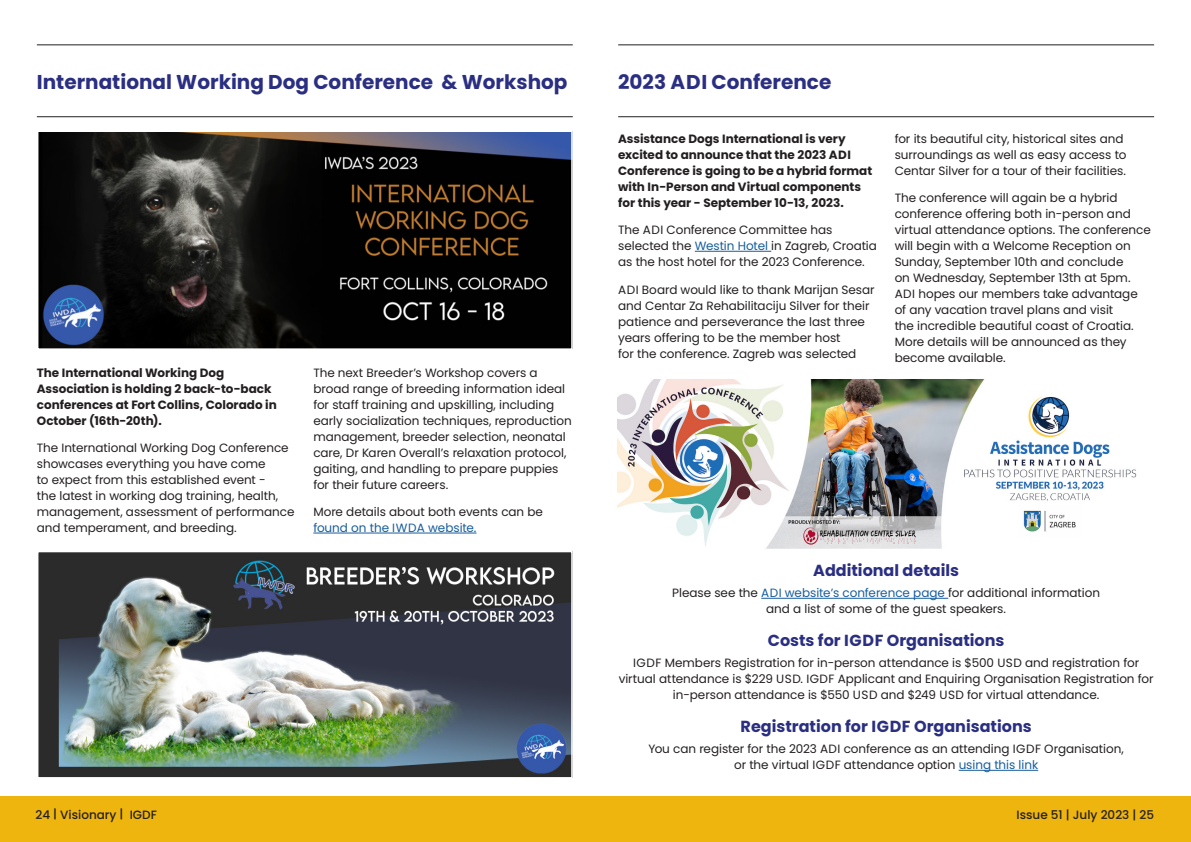
<style>
.page{position:relative;width:1191px;height:842px;background:#fff}
.page>*{position:absolute;margin:0;border:0;box-sizing:border-box;transform-origin:0 0}
.t1{font:700 20px "Poppins";color:#2b2f82}
.t2{font:700 16px "Poppins";color:#2b2f82}
.Body_text{font:12px/16px "Poppins";letter-spacing:-.005em;color:#231f20}
.Body_Bold{font:700 12px/16px "Poppins";color:#231f20}
.Body_text-2{font:700 12px/16px "Poppins";color:#231f20}
.t3{font:500 12px "Poppins";color:#231f20}
.s1{color:#175d9e}
</style>
<div class="page">
<div style="left:0;top:797px;width:1191px;height:45px;background:#eeb50e"></div>
<hr style="left:37px;top:44px;width:536px;height:1px;background:#231f20">
<hr style="left:618px;top:44px;width:536px;height:1px;background:#231f20">
<hr style="left:37px;top:116px;width:536px;height:1px;background:#231f20">
<hr style="left:313px;top:533px;width:163px;height:1px;background:#175d9e">
<img style="left:40px;top:133px;width:530px;height:214px">
<div style="left:37px;top:130px;width:536px;height:220px;border:2px solid #fff"></div>
<img style="left:40px;top:554px;width:530px;height:222px">
<div style="left:37px;top:551px;width:536px;height:228px;border:2px solid #fff"></div>
<hr style="left:618px;top:116px;width:536px;height:1px;background:#231f20">
<hr style="left:695px;top:251px;width:76px;height:1px;background:#175d9e">
<hr style="left:761px;top:598px;width:187px;height:1px;background:#175d9e">
<hr style="left:958px;top:770px;width:80px;height:1px;background:#175d9e">
<img style="left:618px;top:380px;width:519px;height:167px">
<div style="left:615px;top:377px;width:536px;height:173px;border:2px solid #fff"></div>
<h2 class="t1" style="left:37px;top:71px;width:532px">International Working Dog Conference &amp; Workshop</h2>
<p class="Body_text-2" style="left:37px;top:365px;width:241px">The International Working Dog Association is holding 2 back-to-back conferences at Fort Collins, Colorado in October (16th-20th).</p>
<p class="Body_text" style="left:37px;top:440px;width:259px">The International Working Dog Conference showcases everything you have come<br>to expect from this established event -<br>the latest in working dog training, health, management, assessment of performance and temperament, and breeding.</p>
<p class="Body_text" style="left:313px;top:365px;width:260px">The next Breeder’s Workshop covers a broad range of breeding information ideal for staff training and upskilling, including early socialization techniques, reproduction management, breeder selection, neonatal care, Dr Karen Overall’s relaxation protocol, gaiting, and handling to prepare puppies for their future careers.</p>
<p class="Body_text" style="left:313px;top:504px;width:231px">More details about both events can be <span class="s1">found on the IWDA website.</span></p>
<h2 class="t1" style="left:618px;top:71px;width:215px">2023 ADI Conference</h2>
<p class="Body_Bold" style="left:618px;top:131px;width:256px">Assistance Dogs International is very excited to announce that the 2023 ADI Conference is going to be a hybrid format with In-Person and Virtual components for this year - September 10-13, 2023.</p>
<p class="Body_text" style="left:618px;top:222px;width:260px">The ADI Conference Committee has selected the <span class="s1">Westin Hotel</span> in Zagreb, Croatia as the host hotel for the 2023 Conference.</p>
<p class="Body_text" style="left:618px;top:282px;width:258px">ADI Board would like to thank Marijan Sesar and Centar Za Rehabilitaciju Silver for their patience and perseverance the last three years offering to be the member host<br>for the conference. Zagreb was selected</p>
<p class="Body_text" style="left:894px;top:131px;width:233px">for its beautiful city, historical sites and surroundings as well as easy access to<br>Centar Silver for a tour of their facilities.</p>
<p class="Body_text" style="left:894px;top:190px;width:258px">The conference will again be a hybrid conference offering both in-person and virtual attendance options. The conference will begin with a Welcome Reception on Sunday, September 10th and conclude<br>on Wednesday, September 13th at 5pm.<br>ADI hopes our members take advantage of any vacation travel plans and visit<br>the incredible beautiful coast of Croatia.<br>More details will be announced as they become available.</p>
<h3 class="t2" style="left:813px;top:561px;width:147px">Additional details</h3>
<p class="Body_text" style="left:672px;top:585px;width:429px;text-align:center">Please see the <span class="s1">ADI website’s conference page</span> for additional information and a list of some of the guest speakers.</p>
<h3 class="t2" style="left:768px;top:631px;width:238px">Costs for IGDF Organisations</h3>
<p class="Body_text" style="left:618px;top:655px;width:536px;text-align:center">IGDF Members Registration for in-person attendance is $500 USD and registration for virtual attendance is $229 USD. IGDF Applicant and Enquiring Organisation Registration for in-person attendance is $550 USD and $249 USD for virtual attendance.</p>
<h3 class="t2" style="left:740px;top:717px;width:293px">Registration for IGDF Organisations</h3>
<p class="Body_text" style="left:648px;top:741px;width:477px;text-align:center">You can register for the 2023 ADI conference as an attending IGDF Organisation, or the virtual IGDF attendance option <span class="s1">using this link</span></p>
<p class="t3" style="left:35px;top:808px;width:123px">24 | Visionary | IGDF</p>
<p class="t3" style="left:1016px;top:808px;width:139px">Issue 51 | July 2023 | 25</p>
</div>
